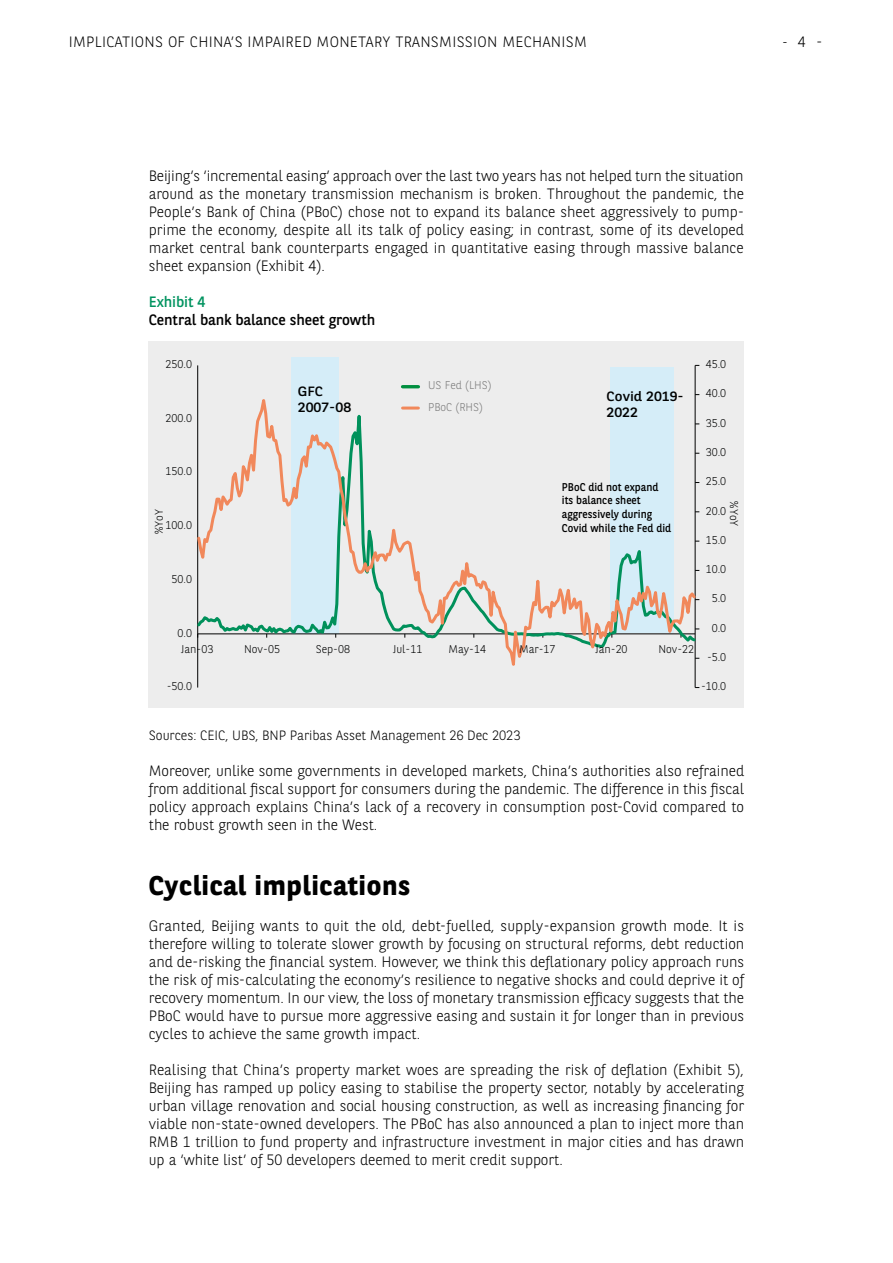
<style>
.page{position:relative;width:893px;height:1263px;background:#fff}
.page>*{position:absolute;margin:0;border:0;box-sizing:border-box;transform-origin:0 0}
.t1{font:700 27px "BNPP Sans";letter-spacing:.025em;color:#000}
.t2{font:300 15px/18px "BNPP Sans";letter-spacing:-.005em;color:#000;text-align:justify}
.t3{font:300 15px "BNPP Sans";letter-spacing:.02em;color:#000}
.t4{font:15px "BNPP Sans";letter-spacing:-.005em;color:#000}
.t5{font:15px "BNPP Sans";letter-spacing:-.005em;color:#00935f}
.t6{font:300 13.5px "BNPP Sans";letter-spacing:-.005em;color:#000}
.t7{font:13.5px/16.2px "BNPP Sans";color:#010202;scale:1.1 1}
.t8{font:300 11.25px "BNPP Sans";color:#010202}
.t9{font:11.25px/13.5px "BNPP Sans";color:#000;scale:.95 1}
.t10{font:300 11.25px/21.3px "BNPP Sans";color:#7b7b7b}
.t11{font:300 11.1px "BNPP Sans";color:#010202}
.s1{font-size:13.5px}
</style>
<div class="page">
<div style="left:149px;top:341px;width:595px;height:366px;background:#ededed"></div>
<div style="left:291px;top:357px;width:48px;height:276px;background:#d5edf8"></div>
<svg style="left:197px;top:365px;width:501px;height:18px"></svg>
<svg style="left:197px;top:383px;width:501px;height:306px"></svg>
<hr style="left:403px;top:385px;width:15px;height:3px;background:#008f3f">
<hr style="left:403px;top:407px;width:15px;height:3px;background:#f1885b">
<p class="t3" style="left:69px;top:31px;width:520px">IMPLICATIONS OF CHINA’S IMPAIRED MONETARY TRANSMISSION MECHANISM</p>
<p class="t2" style="left:782px;top:32px;width:42px"><span class="s1">-</span> 4 -</p>
<p class="t2" style="left:149px;top:166px;width:597px">Beijing’s ‘incremental easing’ approach over the last two years has not helped turn the situation around as the monetary transmission mechanism is broken. Throughout the pandemic, the People’s Bank of China (PBoC) chose not to expand its balance sheet aggressively to pump&shy;prime the economy, despite all its talk of policy easing; in contrast, some of its developed market central bank counterparts engaged in quantitative easing through massive balance sheet expansion (Exhibit 4).</p>
<p class="t5" style="left:149px;top:292px;width:58px">Exhibit 4</p>
<p class="t4" style="left:149px;top:310px;width:228px">Central bank balance sheet growth</p>
<p class="t8" style="left:166px;top:356px;width:28px">250.0</p>
<p class="t8" style="left:166px;top:410px;width:28px">200.0</p>
<p class="t7" style="left:298px;top:382px;width:50px">GFC<br>2007-08</p>
<p class="t10" style="left:428px;top:374px;width:65px">US Fed (LHS)<br>PBoC (RHS)</p>
<p class="t7" style="left:607px;top:388px;width:72px">Covid 2019-<br>2022</p>
<p class="t8" style="left:706px;top:356px;width:22px">45.0</p>
<p class="t8" style="left:706px;top:386px;width:22px">40.0</p>
<p class="t8" style="left:706px;top:415px;width:22px">35.0</p>
<p class="t8" style="left:706px;top:444px;width:22px">30.0</p>
<p class="t8" style="left:166px;top:464px;width:28px">150.0</p>
<p class="t8" style="left:706px;top:474px;width:22px">25.0</p>
<p class="t9" style="left:562px;top:480px;width:116px">PBoC did not expand its balance sheet aggressively during<br>Covid while the Fed did</p>
<p class="t11" style="left:151px;top:534px;width:26px;rotate:-90deg">%YoY</p>
<p class="t8" style="left:742px;top:501px;width:26px;rotate:90deg">%YoY</p>
<p class="t8" style="left:706px;top:503px;width:22px">20.0</p>
<p class="t8" style="left:166px;top:517px;width:28px">100.0</p>
<p class="t8" style="left:172px;top:571px;width:22px">50.0</p>
<p class="t8" style="left:177px;top:625px;width:16px">0.0</p>
<p class="t8" style="left:181px;top:641px;width:34px">Jan-03</p>
<p class="t8" style="left:244px;top:641px;width:37px">Nov-05</p>
<p class="t8" style="left:316px;top:641px;width:36px">Sep-08</p>
<p class="t8" style="left:393px;top:641px;width:31px">Jul-11</p>
<p class="t8" style="left:449px;top:641px;width:39px">May-14</p>
<p class="t8" style="left:519px;top:641px;width:38px">Mar-17</p>
<p class="t8" style="left:595px;top:641px;width:34px">Jan-20</p>
<p class="t8" style="left:658px;top:641px;width:37px">Nov-22</p>
<p class="t8" style="left:167px;top:679px;width:27px">-50.0</p>
<p class="t8" style="left:706px;top:532px;width:22px">15.0</p>
<p class="t8" style="left:706px;top:561px;width:22px">10.0</p>
<p class="t8" style="left:712px;top:591px;width:16px">5.0</p>
<p class="t8" style="left:712px;top:620px;width:16px">0.0</p>
<p class="t8" style="left:707px;top:649px;width:21px">-5.0</p>
<p class="t8" style="left:701px;top:679px;width:26px">-10.0</p>
<p class="t6" style="left:149px;top:726px;width:373px">Sources: CEIC, UBS, BNP Paribas Asset Management 26 Dec 2023</p>
<p class="t2" style="left:149px;top:761px;width:597px">Moreover, unlike some governments in developed markets, China’s authorities also refrained from additional fiscal support for consumers during the pandemic. The difference in this fiscal policy approach explains China’s lack of a recovery in consumption post-Covid compared to the robust growth seen in the West.</p>
<h1 class="t1" style="left:149px;top:867px;width:263px">Cyclical implications</h1>
<p class="t2" style="left:149px;top:916px;width:597px">Granted, Beijing wants to quit the old, debt-fuelled, supply-expansion growth mode. It is therefore willing to tolerate slower growth by focusing on structural reforms, debt reduction and de-risking the financial system. However, we think this deflationary policy approach runs the risk of mis-calculating the economy’s resilience to negative shocks and could deprive it of recovery momentum. In our view, the loss of monetary transmission efficacy suggests that the PBoC would have to pursue more aggressive easing and sustain it for longer than in previous cycles to achieve the same growth impact.</p>
<p class="t2" style="left:149px;top:1060px;width:597px">Realising that China’s property market woes are spreading the risk of deflation (Exhibit 5), Beijing has ramped up policy easing to stabilise the property sector, notably by accelerating urban village renovation and social housing construction, as well as increasing financing for viable non-state-owned developers. The PBoC has also announced a plan to inject more than RMB 1 trillion to fund property and infrastructure investment in major cities and has drawn up a ‘white list’ of 50 developers deemed to merit credit support.</p>
</div>
